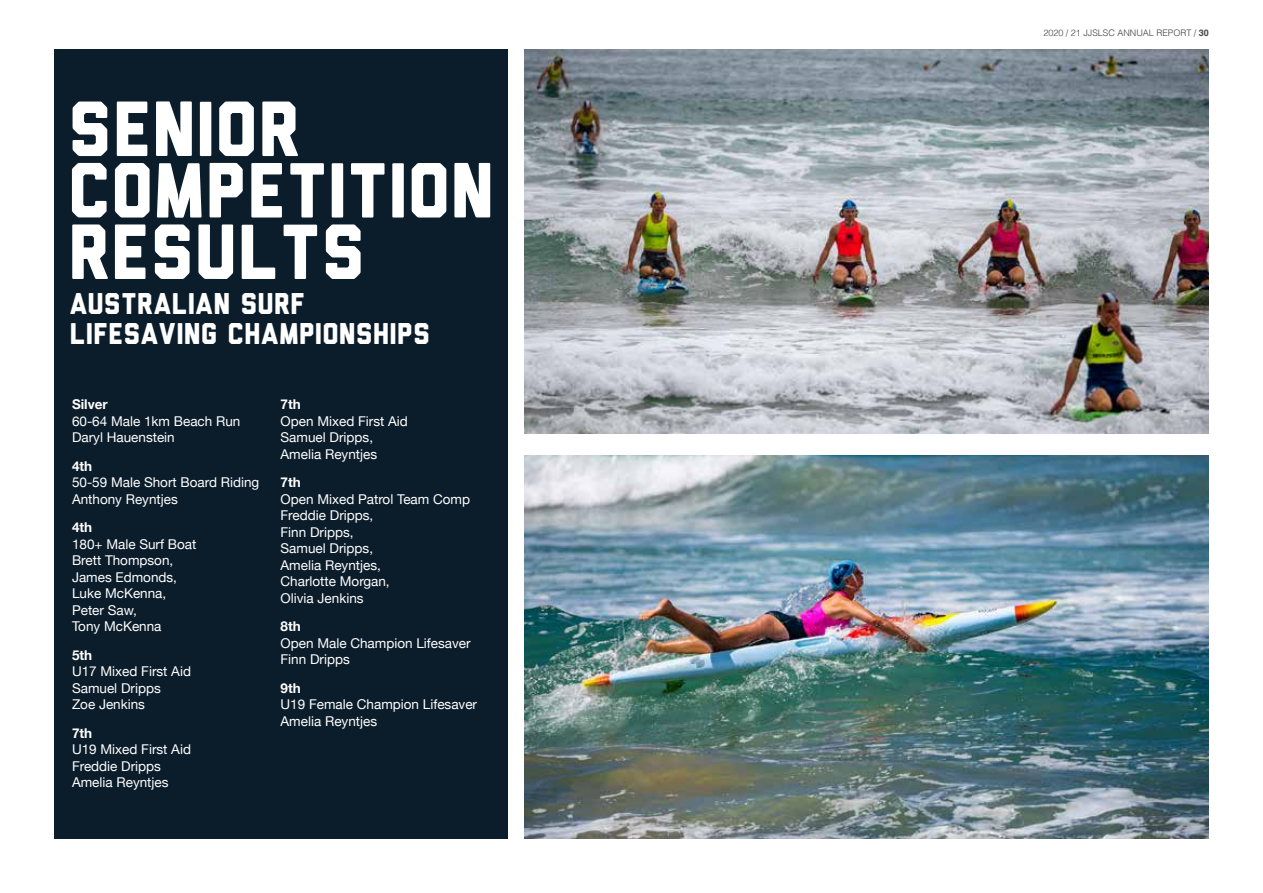
<style>
.page{position:relative;width:1263px;height:893px;background:#fff}
.page>*{position:absolute;margin:0;border:0;box-sizing:border-box;transform-origin:0 0}
.t1{font:78px/61.5px "Liberator";color:#fff}
.t2{font:30px/30px "Liberator";color:#fff}
.t3{font:13.5px/16.5px "Helvetica Neue";color:#fff}
.t4{font:700 13.5px "Helvetica Neue";color:#fff}
.t5{font:300 9px "Helvetica";color:#414042}
.s1{font-weight:700}
</style>
<div class="page">
<div style="left:54px;top:49px;width:453px;height:790px;background:#0b1d2b"></div>
<img style="left:524px;top:49px;width:685px;height:384px">
<img style="left:524px;top:455px;width:685px;height:384px">
<h1 class="t1" style="left:68px;top:103px;width:428px">SENIOR<br>COMPETITION<br>RESULTS</h1>
<h2 class="t2" style="left:69px;top:290px;width:362px">AUSTRALIAN SURF<br>LIFESAVING CHAMPIONSHIPS</h2>
<p class="t4" style="left:72px;top:394px;width:37px">Silver</p>
<p class="t3" style="left:72px;top:414px;width:170px">60-64 Male 1km Beach Run<br>Daryl Hauenstein</p>
<p class="t4" style="left:72px;top:455px;width:22px">4th</p>
<p class="t3" style="left:72px;top:475px;width:189px">50-59 Male Short Board Riding<br>Anthony Reyntjes</p>
<p class="t4" style="left:72px;top:517px;width:22px">4th</p>
<p class="t3" style="left:72px;top:537px;width:126px">180+ Male Surf Boat<br>Brett Thompson,<br>James Edmonds,<br>Luke McKenna,<br>Peter Saw,<br>Tony McKenna</p>
<p class="t4" style="left:72px;top:644px;width:22px">5th</p>
<p class="t3" style="left:72px;top:664px;width:121px">U17 Mixed First Aid<br>Samuel Dripps<br>Zoe Jenkins</p>
<p class="t4" style="left:72px;top:722px;width:22px">7th</p>
<p class="t3" style="left:72px;top:742px;width:121px">U19 Mixed First Aid<br>Freddie Dripps<br>Amelia Reyntjes</p>
<p class="t4" style="left:281px;top:394px;width:22px">7th</p>
<p class="t3" style="left:281px;top:414px;width:129px">Open Mixed First Aid<br>Samuel Dripps,<br>Amelia Reyntjes</p>
<p class="t4" style="left:281px;top:472px;width:22px">7th</p>
<p class="t3" style="left:281px;top:492px;width:191px">Open Mixed Patrol Team Comp<br>Freddie Dripps,<br>Finn Dripps,<br>Samuel Dripps,<br>Amelia Reyntjes,<br>Charlotte Morgan,<br>Olivia Jenkins</p>
<p class="t4" style="left:281px;top:616px;width:22px">8th</p>
<p class="t3" style="left:281px;top:635px;width:192px">Open Male Champion Lifesaver<br>Finn Dripps</p>
<p class="t4" style="left:281px;top:677px;width:22px">9th</p>
<p class="t3" style="left:281px;top:697px;width:198px">U19 Female Champion Lifesaver<br>Amelia Reyntjes</p>
<p class="t5" style="left:1043px;top:25px;width:167px">2020 / 21 JJSLSC ANNUAL REPORT / <span class="s1">30</span></p>
</div>
